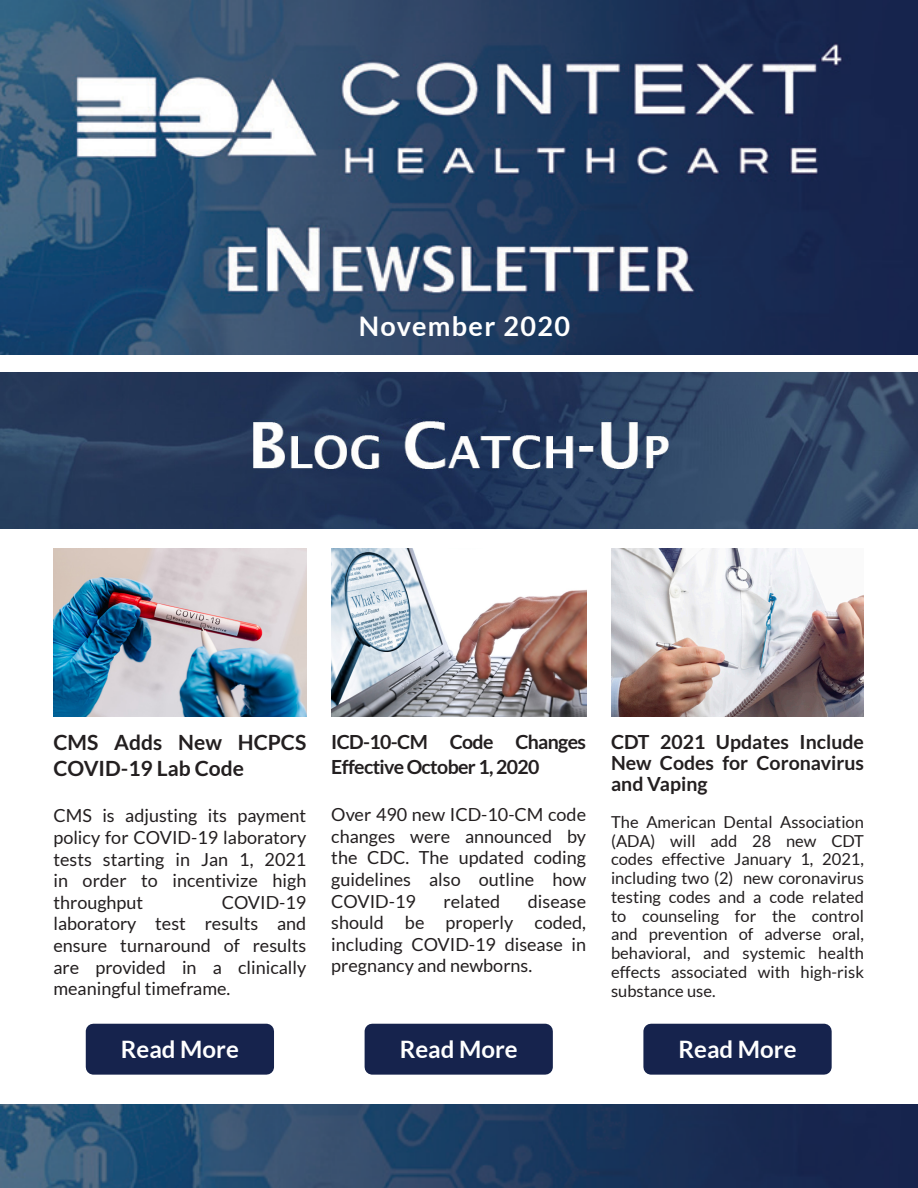
<style>
.page{position:relative;width:918px;height:1188px;background:#fff}
.page>*{position:absolute;margin:0;border:0;box-sizing:border-box;transform-origin:0 0}
.t1{font:700 27px "Lato";letter-spacing:.05em;color:#fff}
.t2{font:700 24px "Lato";color:#fff}
.t3{font:700 21px/25.2px "Lato";color:#231f20}
.t4{font:700 19.5px/21px "Lato";color:#231f20;text-align:justify}
.t5{font:700 19.5px/25.2px "Lato";letter-spacing:-.03em;color:#231f20}
.t6{font:18px/21.6px "Lato";color:#231f20;text-align:justify}
.t7{font:16.5px/18.8px "Lato";color:#231f20;text-align:justify}
</style>
<div class="page">
<img style="left:0;top:0;width:918px;height:354px">
<img style="left:0;top:1104px;width:918px;height:84px">
<img style="left:53px;top:548px;width:253px;height:169px">
<img style="left:611px;top:548px;width:253px;height:169px">
<img style="left:331px;top:548px;width:255px;height:169px">
<div style="left:93px;top:1031px;width:174px;height:36px;background:#16234d"></div>
<div style="left:86px;top:1024px;width:188px;height:51px;border:15px solid #16234d"></div>
<div style="left:372px;top:1031px;width:173px;height:36px;background:#16234d"></div>
<div style="left:365px;top:1024px;width:188px;height:51px;border:15px solid #16234d"></div>
<div style="left:651px;top:1031px;width:173px;height:36px;background:#16234d"></div>
<div style="left:643px;top:1024px;width:189px;height:51px;border:15px solid #16234d"></div>
<img style="left:0;top:373px;width:918px;height:155px">
<h1 class="t1" style="left:359px;top:314px;width:213px">November 2020</h1>
<p class="t3" style="left:53px;top:731px;width:254px">CMS Adds New HCPCS<br>COVID-19 Lab Code</p>
<p class="t6" style="left:53px;top:806px;width:254px">CMS is adjusting its payment policy for COVID-19 laboratory tests starting in Jan 1, 2021 in order to incentivize high throughput</p>
<p class="t6" style="left:53px;top:893px;width:254px;text-indent:168px">COVID-19 laboratory test results and ensure turnaround of results are provided in a clinically meaningful timeframe.</p>
<h2 class="t2" style="left:121px;top:1039px;width:119px">Read More</h2>
<p class="t5" style="left:331px;top:731px;width:256px">ICD-10-CM Code Changes<br>Effective October 1, 2020</p>
<p class="t6" style="left:331px;top:805px;width:256px">Over 490 new ICD-10-CM code changes were announced by the CDC. The updated coding guidelines also outline how COVID-19</p>
<p class="t6" style="left:331px;top:892px;width:256px;text-indent:197px">disease should be properly coded, including COVID-19 disease in pregnancy and newborns.</p>
<p class="t6" style="left:444px;top:892px;width:58px">related</p>
<h2 class="t2" style="left:400px;top:1039px;width:119px">Read More</h2>
<p class="t4" style="left:611px;top:733px;width:254px">CDT 2021 Updates Include New Codes for Coronavirus and Vaping</p>
<p class="t7" style="left:611px;top:813px;width:254px">The American Dental Association (ADA) will add 28 new CDT codes effective January 1, 2021, including two (2) new coronavirus testing codes and a code related to counseling for the control and prevention of adverse oral, behavioral, and systemic health effects associated with high-risk substance use.</p>
<h2 class="t2" style="left:679px;top:1039px;width:119px">Read More</h2>
</div>
